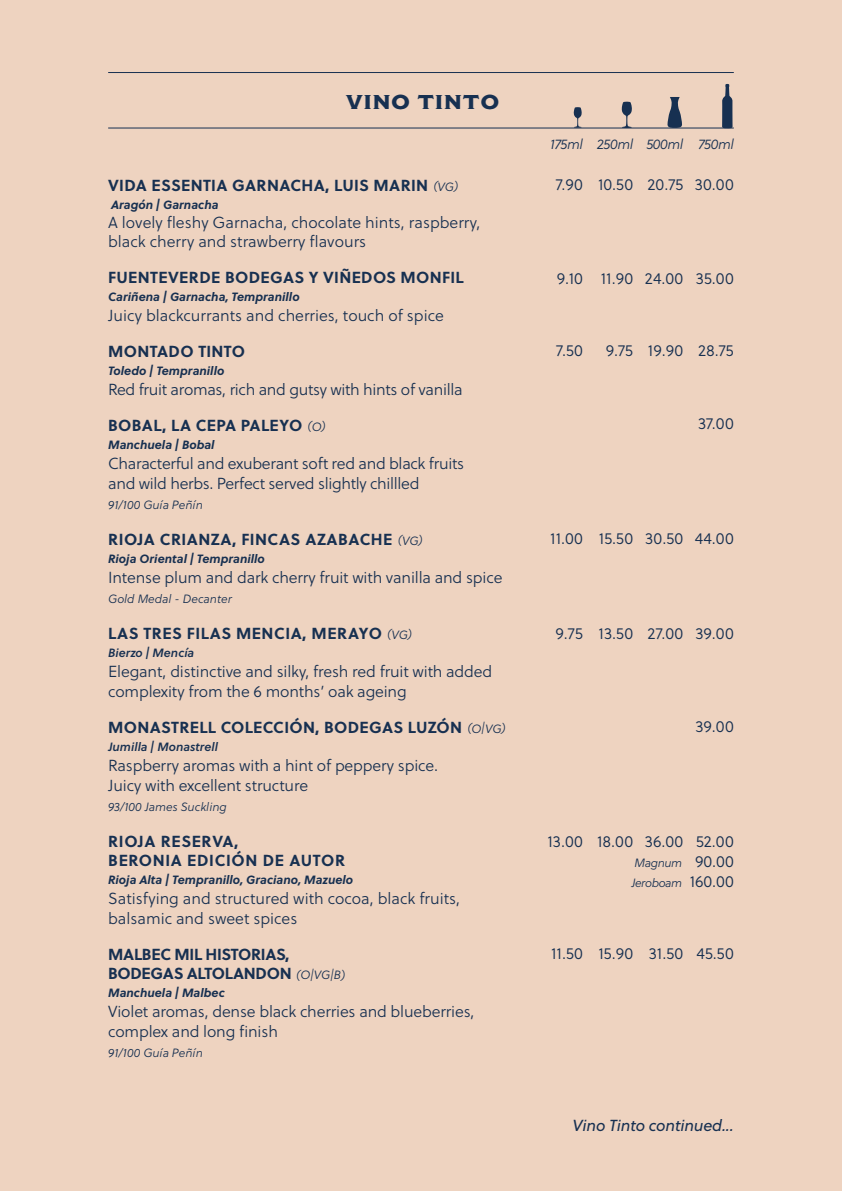
<style>
.page{position:relative;width:842px;height:1191px;background:#eed3c0}
.page>*{position:absolute;margin:0;border:0;box-sizing:border-box;transform-origin:0 0}
.t1{font:20px "Modesto Expanded";letter-spacing:.05em;color:#173051}
.b__Wine_desc{font:16px/20px "Soleil Lt";letter-spacing:-.01em;color:#173051}
.b__award{font:700 16px "Soleil";letter-spacing:.02em;color:#173051}
.b__award-2{font:16px/20px "Soleil Lt";color:#173051}
.b__award-3{font:700 16px/19.2px "Soleil";letter-spacing:-.02em;color:#173051}
.B__Drink_name{font:700 16px/19.2px "Soleil";letter-spacing:.04em;color:#173051}
.t2{font:italic 16px "Soleil";letter-spacing:-.01em;color:#173051}
.t3{font:italic 14px "Soleil Lt";letter-spacing:-.03em;color:#173051}
.b__Wine_region{font:italic 700 12px "Soleil";color:#173051}
.b__award-4{font:italic 12px "Soleil Lt";color:#173051}
.b__Wine_region-2{font:italic 12px "Soleil Sb";color:#173051}
.b__Wine_desc-2{font:italic 12px "Soleil Lt";letter-spacing:-.03em;color:#173051}
.s1{font-family:"Soleil Lt";font-weight:400;font-style:italic;font-size:12px}
</style>
<div class="page">
<hr style="left:108px;top:127px;width:626px;height:1px;background:#173051">
<hr style="left:108px;top:72px;width:626px;height:1px;background:#173051">
<svg style="left:574px;top:107px;width:8px;height:21px"></svg>
<svg style="left:622px;top:102px;width:10px;height:26px"></svg>
<svg style="left:722px;top:84px;width:10px;height:44px"></svg>
<svg style="left:667px;top:97px;width:15px;height:31px"></svg>
<p class="t1" style="left:346px;top:92px;width:155px">VINO TINTO</p>
<p class="b__award" style="left:108px;top:173px;width:351px">VIDA ESSENTIA GARNACHA, LUIS MARIN <span class="s1">(VG)</span></p>
<p class="b__Wine_region" style="left:111px;top:195px;width:109px">Aragón | Garnacha</p>
<p class="b__Wine_desc" style="left:108px;top:213px;width:374px;line-height:19.2px">A lovely fleshy Garnacha, chocolate hints, raspberry, black cherry and strawberry flavours</p>
<p class="b__award" style="left:108px;top:265px;width:357px">FUENTEVERDE BODEGAS Y VIÑEDOS MONFIL</p>
<p class="b__Wine_region" style="left:108px;top:288px;width:193px">Cariñena | Garnacha, Tempranillo</p>
<p class="b__Wine_desc" style="left:108px;top:305px;width:337px">Juicy blackcurrants and cherries, touch of spice</p>
<p class="b__award" style="left:108px;top:338px;width:138px">MONTADO TINTO</p>
<p class="b__Wine_region" style="left:108px;top:361px;width:118px">Toledo | Tempranillo</p>
<p class="b__Wine_desc" style="left:108px;top:379px;width:356px">Red fruit aromas, rich and gutsy with hints of vanilla</p>
<p class="b__award" style="left:108px;top:412px;width:219px">BOBAL, LA CEPA PALEYO <span class="s1">(O)</span></p>
<p class="b__Wine_region" style="left:108px;top:435px;width:108px">Manchuela | Bobal</p>
<p class="b__Wine_desc" style="left:108px;top:453px;width:357px">Characterful and exuberant soft red and black fruits and wild herbs. Perfect served slightly chillled</p>
<p class="b__award-4" style="left:108px;top:496px;width:96px">91/100 Guía Peñín</p>
<p class="b__award" style="left:108px;top:526px;width:316px">RIOJA CRIANZA, FINCAS AZABACHE <span class="s1">(VG)</span></p>
<p class="b__Wine_region" style="left:108px;top:549px;width:158px">Rioja Oriental | Tempranillo</p>
<p class="b__Wine_desc" style="left:108px;top:567px;width:396px">Intense plum and dark cherry fruit with vanilla and spice</p>
<p class="b__award-4" style="left:108px;top:590px;width:125px">Gold Medal - Decanter</p>
<p class="b__award" style="left:108px;top:620px;width:305px">LAS TRES FILAS MENCIA, MERAYO <span class="s1">(VG)</span></p>
<p class="b__Wine_region-2" style="left:108px;top:643px;width:88px">Bierzo | Mencía</p>
<p class="b__Wine_desc" style="left:108px;top:661px;width:386px">Elegant, distinctive and silky, fresh red fruit with added complexity from the 6 months’ oak ageing</p>
<p class="b__award" style="left:108px;top:714px;width:399px">MONASTRELL COLECCIÓN, BODEGAS LUZÓN <span class="s1">(O|VG)</span></p>
<p class="b__Wine_region-2" style="left:108px;top:737px;width:111px">Jumilla | Monastrell</p>
<p class="b__Wine_desc" style="left:108px;top:755px;width:331px">Raspberry aromas with a hint of peppery spice.<br>Juicy with excellent structure</p>
<p class="b__award-4" style="left:108px;top:798px;width:120px">93/100 James Suckling</p>
<p class="B__Drink_name" style="left:108px;top:830px;width:239px">RIOJA RESERVA,<br>BERONIA EDICIÓN DE AUTOR</p>
<p class="b__Wine_region" style="left:108px;top:870px;width:247px">Rioja Alta | Tempranillo, Graciano, Mazuelo</p>
<p class="b__award-2" style="left:108px;top:888px;width:354px">Satisfying and structured with cocoa, black fruits, balsamic and sweet spices</p>
<p class="b__award-3" style="left:108px;top:944px;width:238px">MALBEC MIL HISTORIAS,<br>BODEGAS ALTOLANDON <span class="s1">(O|VG|B)</span></p>
<p class="b__Wine_region" style="left:108px;top:983px;width:118px">Manchuela | Malbec</p>
<p class="b__Wine_desc" style="left:108px;top:1001px;width:368px">Violet aromas, dense black cherries and blueberries, complex and long finish</p>
<p class="b__award-4" style="left:108px;top:1044px;width:96px">91/100 Guía Peñín</p>
<p class="t3" style="left:550px;top:135px;width:34px">175ml</p>
<p class="t3" style="left:597px;top:135px;width:38px">250ml</p>
<p class="t3" style="left:646px;top:135px;width:39px">500ml</p>
<p class="t3" style="left:698px;top:135px;width:37px">750ml</p>
<p class="b__Wine_desc" style="left:556px;top:174px;width:29px">7.90</p>
<p class="b__Wine_desc" style="left:598px;top:174px;width:37px">10.50</p>
<p class="b__Wine_desc" style="left:647px;top:174px;width:37px">20.75</p>
<p class="b__Wine_desc" style="left:695px;top:174px;width:40px">30.00</p>
<p class="b__Wine_desc" style="left:557px;top:268px;width:28px">9.10</p>
<p class="b__Wine_desc" style="left:601px;top:268px;width:34px">11.90</p>
<p class="b__Wine_desc" style="left:645px;top:268px;width:40px">24.00</p>
<p class="b__Wine_desc" style="left:696px;top:268px;width:40px">35.00</p>
<p class="b__Wine_desc" style="left:556px;top:340px;width:28px">7.50</p>
<p class="b__Wine_desc" style="left:606px;top:340px;width:29px">9.75</p>
<p class="b__Wine_desc" style="left:648px;top:340px;width:37px">19.90</p>
<p class="b__Wine_desc" style="left:698px;top:340px;width:37px">28.75</p>
<p class="b__Wine_desc" style="left:698px;top:414px;width:37px">37.00</p>
<p class="b__Wine_desc" style="left:550px;top:528px;width:34px">11.00</p>
<p class="b__Wine_desc" style="left:599px;top:528px;width:36px">15.50</p>
<p class="b__Wine_desc" style="left:645px;top:528px;width:40px">30.50</p>
<p class="b__Wine_desc" style="left:695px;top:528px;width:41px">44.00</p>
<p class="b__Wine_desc" style="left:555px;top:623px;width:29px">9.75</p>
<p class="b__Wine_desc" style="left:599px;top:623px;width:36px">13.50</p>
<p class="b__Wine_desc" style="left:647px;top:623px;width:37px">27.00</p>
<p class="b__Wine_desc" style="left:695px;top:623px;width:40px">39.00</p>
<p class="b__Wine_desc" style="left:695px;top:716px;width:40px">39.00</p>
<p class="b__Wine_desc" style="left:547px;top:831px;width:37px">13.00</p>
<p class="b__Wine_desc" style="left:597px;top:831px;width:38px">18.00</p>
<p class="b__Wine_desc" style="left:645px;top:831px;width:40px">36.00</p>
<p class="b__Wine_desc" style="left:696px;top:831px;width:39px">52.00</p>
<p class="b__Wine_desc" style="left:695px;top:851px;width:40px">90.00</p>
<p class="b__Wine_desc" style="left:690px;top:871px;width:46px">160.00</p>
<p class="b__Wine_desc-2" style="left:635px;top:855px;width:49px">Magnum</p>
<p class="b__Wine_desc-2" style="left:631px;top:875px;width:52px">Jeroboam</p>
<p class="b__Wine_desc" style="left:551px;top:943px;width:33px">11.50</p>
<p class="b__Wine_desc" style="left:598px;top:943px;width:36px">15.90</p>
<p class="b__Wine_desc" style="left:649px;top:943px;width:36px">31.50</p>
<p class="b__Wine_desc" style="left:696px;top:943px;width:39px">45.50</p>
<p class="t2" style="left:573px;top:1113px;width:163px">Vino Tinto continued...</p>
</div>
